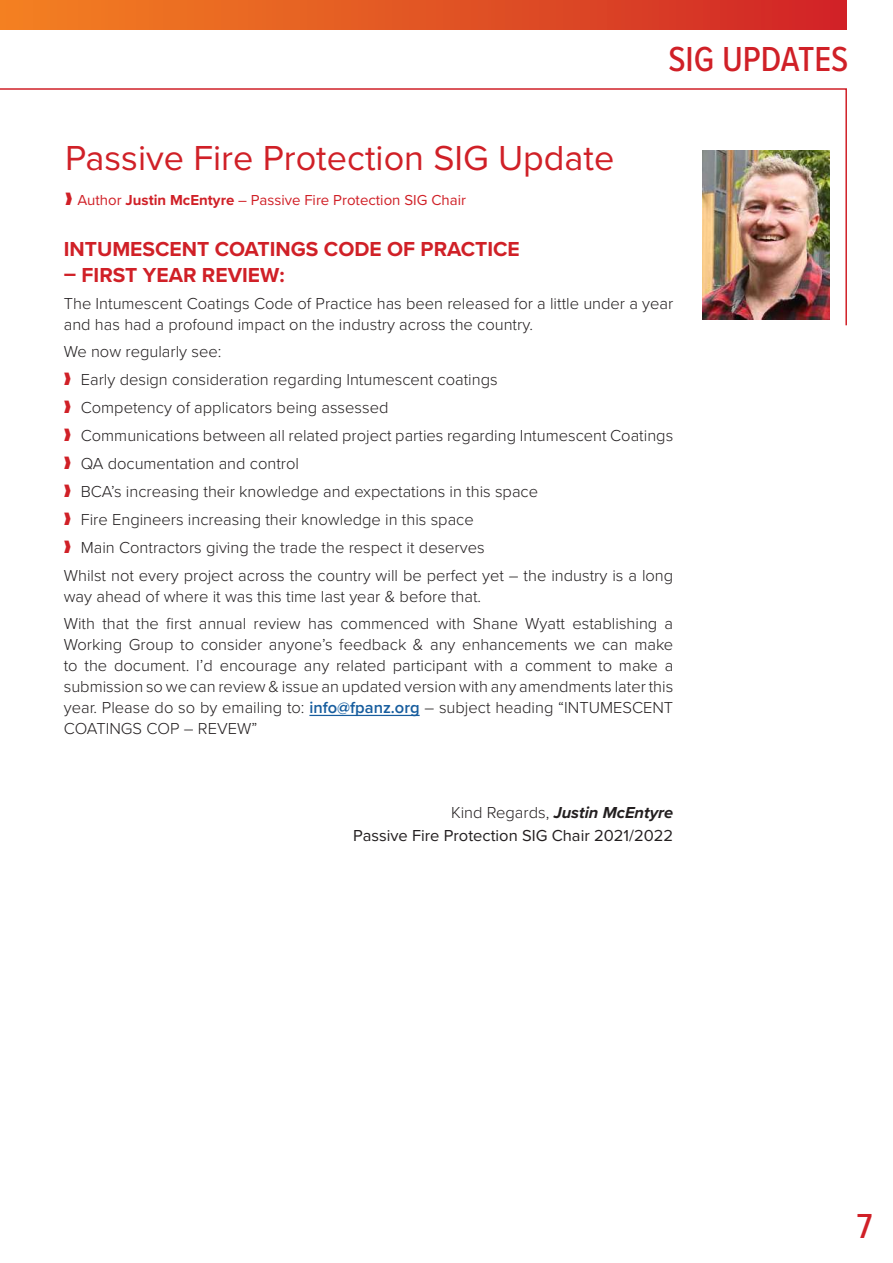
<style>
.page{position:relative;width:893px;height:1263px;background:#fff}
.page>*{position:absolute;margin:0;border:0;box-sizing:border-box;transform-origin:0 0}
.t1{font:36px "Proxima Nova";color:#d02027}
.t2{font:500 36px "Proxima Nova Cond";color:#d02027}
.t3{font:700 21px "Proxima Nova";color:#d02027}
.t4{font:300 16.5px/27.9px "Proxima Nova";color:#231f20}
.t5{font:16.5px/22.5px "Proxima Nova";color:#231f20;text-align:right}
.t6{font:15px "Proxima Nova";color:#d02027}
.s1{font-weight:700}
.s2{color:#d02027}
.s3{font-weight:600;color:#175d9e}
.s4{font-weight:300}
.s5{font-weight:700;font-style:italic}
</style>
<div class="page">
<div style="left:0;top:0;width:846px;height:30px;background:linear-gradient(to right,#f48321,#d02627)"></div>
<svg style="left:0;top:88px;width:847px;height:238px"></svg>
<hr style="left:309px;top:715px;width:111px;height:1px;background:#175d9e">
<img style="left:703px;top:150px;width:126px;height:169px">
<h1 class="t1" style="left:65px;top:131px;width:551px">Passive Fire Protection SIG Update</h1>
<p class="t6" style="left:65px;top:189px;width:402px">❱ Author <span class="s1">Justin McEntyre</span> – Passive Fire Protection SIG Chair</p>
<h1 class="t2" style="left:668px;top:32px;width:181px">SIG UPDATES</h1>
<p class="t3" style="left:64px;top:234px;width:458px">INTUMESCENT COATINGS CODE OF PRACTICE</p>
<p class="t3" style="left:64px;top:259px;width:222px">– FIRST YEAR REVIEW:</p>
<p class="t4" style="left:64px;top:292px;width:611px;line-height:21px">The Intumescent Coatings Code of Practice has been released for a little under a year and has had a profound impact on the industry across the country.</p>
<p class="t4" style="left:64px;top:337px;width:611px">We now regularly see:<br><span class="s2">❱</span> Early design consideration regarding Intumescent coatings<br><span class="s2">❱</span> Competency of applicators being assessed<br><span class="s2">❱</span> Communications between all related project parties regarding Intumescent Coatings <span class="s2">❱</span> QA documentation and control<br><span class="s2">❱</span> BCA’s increasing their knowledge and expectations in this space<br><span class="s2">❱</span> Fire Engineers increasing their knowledge in this space<br><span class="s2">❱</span> Main Contractors giving the trade the respect it deserves<br>Whilst not every project across the country will be perfect yet – the industry is a long</p>
<p class="t4" style="left:64px;top:581px;width:611px;line-height:27.5px">way ahead of where it was this time last year &amp; before that.<br>With that the first annual review has commenced with Shane Wyatt establishing a</p>
<p class="t4" style="left:64px;top:633px;width:611px;line-height:21px;text-align:justify">Working Group to consider anyone’s feedback &amp; any enhancements we can make to the document. I’d encourage any related participant with a comment to make a submission so we can review &amp; issue an updated version with any amendments later this year. Please do so by emailing to: <span class="s3">info@fpanz.org</span> – subject heading “INTUMESCENT COATINGS COP – REVEW”</p>
<p class="t5" style="left:353px;top:801px;width:321px"><span class="s4">Kind Regards,</span> <span class="s5">Justin McEntyre<br></span>Passive Fire Protection SIG Chair 2021/2022</p>
<h1 class="t2" style="left:857px;top:1199px;width:17px">7</h1>
</div>
